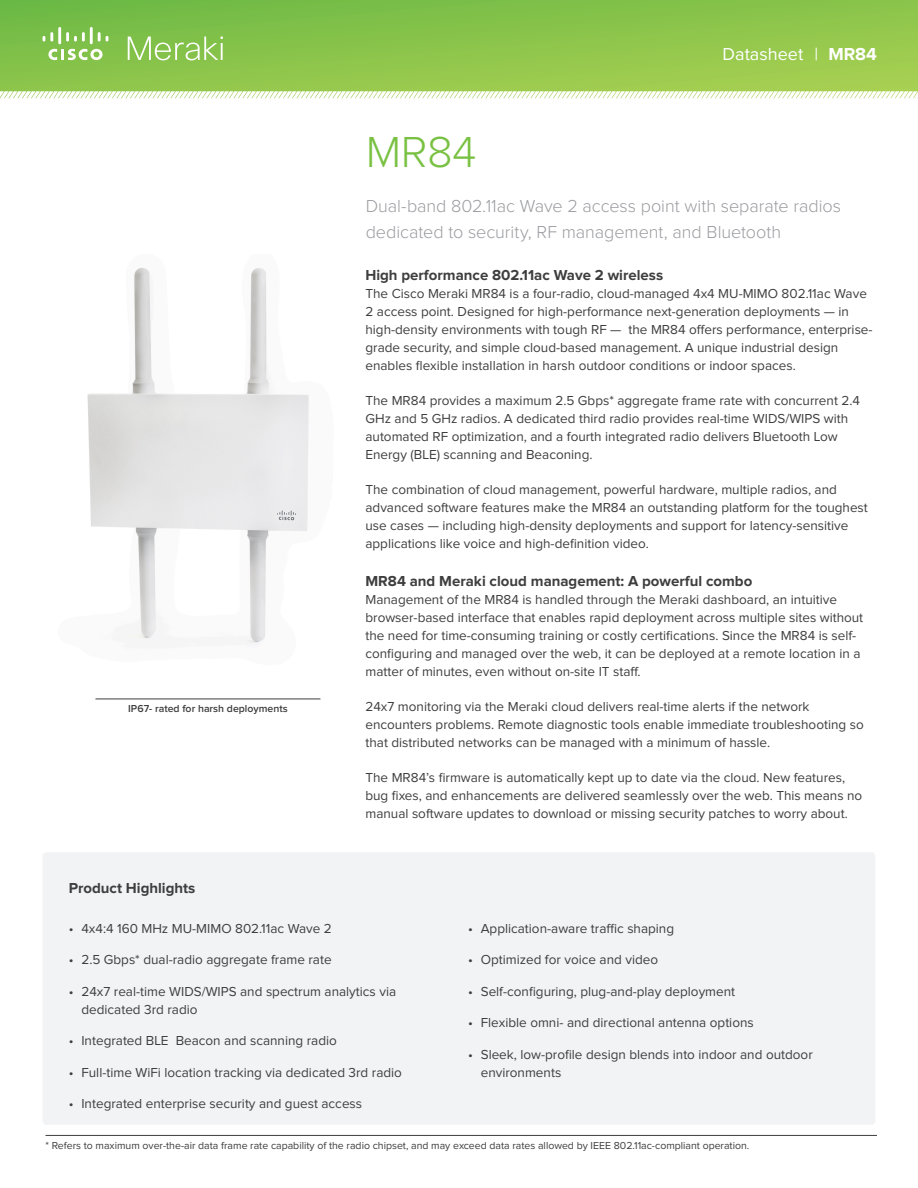
<style>
.page{position:relative;width:918px;height:1188px;background:#fff}
.page>*{position:absolute;margin:0;border:0;box-sizing:border-box;transform-origin:0 0}
.t1{font:300 45px "Proxima Nova";color:#79c142}
.t2{font:300 18px/25.5px "Proxima Nova";color:#9b9ca0}
.t3{font:18px "Proxima Nova";color:#fff}
.t4{font:700 15px "Proxima Nova";color:#3e3e3f}
.t5{font:13.5px/18px "Proxima Nova";color:#3e3e3f}
.Specs_Detail{font:10.5px "Proxima Nova";color:#3e3e3f}
.Specs_Detail-2{font:600 10.5px "Proxima Nova";color:#3e3e3f}
.s1{font-weight:700}
</style>
<div class="page">
<img style="left:87px;top:268px;width:222px;height:376px">
<hr style="left:95px;top:699px;width:225px;height:1px;background:#3e3e3f">
<div style="left:43px;top:852px;width:832px;height:273px;background:#f2f3f4;border-radius:4px"></div>
<hr style="left:46px;top:1135px;width:831px;height:1px;background:#3e3e3f">
<svg style="left:0;top:0;width:918px;height:98px;background:#92c856"></svg>
<svg style="left:48px;top:49px;width:55px;height:11px"></svg>
<svg style="left:43px;top:32px;width:10px;height:10px"></svg>
<hr style="left:58px;top:27px;width:3px;height:17px;background:#fff">
<svg style="left:66px;top:32px;width:19px;height:10px"></svg>
<hr style="left:90px;top:27px;width:3px;height:17px;background:#fff">
<svg style="left:98px;top:32px;width:10px;height:10px"></svg>
<svg style="left:128px;top:37px;width:95px;height:23px;background:#9fcf73"></svg>
<h2 class="t3" style="left:723px;top:44px;width:156px">Datasheet | <span class="s1">MR84</span></h2>
<p class="Specs_Detail-2" style="left:128px;top:703px;width:161px">IP67- rated for harsh deployments</p>
<h1 class="t1" style="left:366px;top:127px;width:112px">MR84</h1>
<h1 class="t2" style="left:366px;top:194px;width:477px">Dual-band 802.11ac Wave 2 access point with separate radios dedicated to security, RF management, and Bluetooth</h1>
<h3 class="t4" style="left:365px;top:267px;width:299px">High performance 802.11ac Wave 2 wireless</h3>
<p class="t5" style="left:365px;top:285px;width:509px">The Cisco Meraki MR84 is a four-radio, cloud-managed 4x4 MU-MIMO 802.11ac Wave 2 access point. Designed for high-performance next-generation deployments — in high-density environments with tough RF — the MR84 offers performance, enterprise&shy;grade security, and simple cloud-based management. A unique industrial design enables flexible installation in harsh outdoor conditions or indoor spaces.</p>
<p class="t5" style="left:365px;top:392px;width:496px">The MR84 provides a maximum 2.5 Gbps* aggregate frame rate with concurrent 2.4<br>GHz and 5 GHz radios. A dedicated third radio provides real-time WIDS/WIPS with automated RF optimization, and a fourth integrated radio delivers Bluetooth Low Energy (BLE) scanning and Beaconing.</p>
<p class="t5" style="left:365px;top:481px;width:504px">The combination of cloud management, powerful hardware, multiple radios, and advanced software features make the MR84 an outstanding platform for the toughest use cases — including high-density deployments and support for latency-sensitive applications like voice and high-definition video.</p>
<h3 class="t4" style="left:365px;top:573px;width:388px">MR84 and Meraki cloud management: A powerful combo</h3>
<p class="t5" style="left:365px;top:591px;width:499px">Management of the MR84 is handled through the Meraki dashboard, an intuitive browser-based interface that enables rapid deployment across multiple sites without the need for time-consuming training or costly certifications. Since the MR84 is self&shy;configuring and managed over the web, it can be deployed at a remote location in a matter of minutes, even without on-site IT staff.</p>
<p class="t5" style="left:365px;top:698px;width:500px">24x7 monitoring via the Meraki cloud delivers real-time alerts if the network encounters problems. Remote diagnostic tools enable immediate troubleshooting so that distributed networks can be managed with a minimum of hassle.</p>
<p class="t5" style="left:365px;top:769px;width:498px">The MR84’s firmware is automatically kept up to date via the cloud. New features, bug fixes, and enhancements are delivered seamlessly over the web. This means no manual software updates to download or missing security patches to worry about.</p>
<p class="t4" style="left:69px;top:880px;width:128px">Product Highlights</p>
<p class="t5" style="left:69px;top:919px;width:265px">• 4x4:4 160 MHz MU-MIMO 802.11ac Wave 2</p>
<p class="t5" style="left:69px;top:951px;width:265px">• 2.5 Gbps* dual-radio aggregate frame rate</p>
<p class="t5" style="left:81px;top:982px;width:316px;text-indent:-13px">• 24x7 real-time WIDS/WIPS and spectrum analytics via dedicated 3rd radio</p>
<p class="t5" style="left:69px;top:1032px;width:270px">• Integrated BLE Beacon and scanning radio</p>
<p class="t5" style="left:69px;top:1063px;width:335px">• Full-time WiFi location tracking via dedicated 3rd radio</p>
<p class="t5" style="left:69px;top:1095px;width:295px">• Integrated enterprise security and guest access</p>
<p class="t5" style="left:468px;top:919px;width:208px">• Application-aware traffic shaping</p>
<p class="t5" style="left:468px;top:951px;width:192px">• Optimized for voice and video</p>
<p class="t5" style="left:468px;top:982px;width:269px">• Self-configuring, plug-and-play deployment</p>
<p class="t5" style="left:468px;top:1014px;width:287px">• Flexible omni- and directional antenna options</p>
<p class="t5" style="left:481px;top:1045px;width:334px;text-indent:-13px">• Sleek, low-profile design blends into indoor and outdoor environments</p>
<p class="Specs_Detail" style="left:46px;top:1139px;width:705px">* Refers to maximum over-the-air data frame rate capability of the radio chipset, and may exceed data rates allowed by IEEE 802.11ac-compliant operation.</p>
</div>
